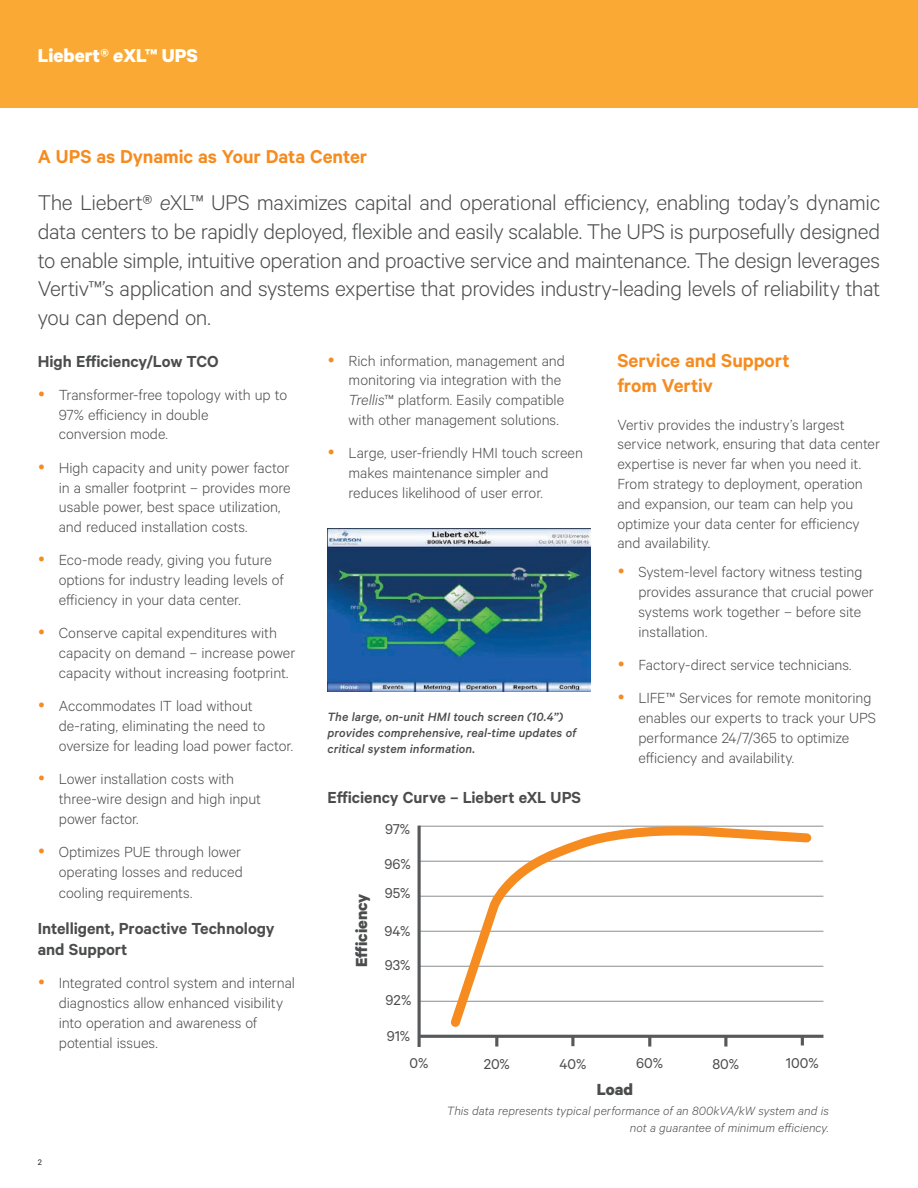
<style>
.page{position:relative;width:918px;height:1188px;background:#fff}
.page>*{position:absolute;margin:0;border:0;box-sizing:border-box;transform-origin:0 0}
.t1{font:300 24px/28.8px "Calibre";letter-spacing:-.015em;color:#4b4c4d;text-align:justify}
.t2{font:600 21px/25.2px "Calibre";color:#f68b1f}
.t3{font:700 21px "Calibre";color:#fff}
.t4{font:600 18px/21.6px "Calibre";color:#4b4c4d}
.t5{font:700 18px "Calibre";color:#4b4c4d}
.t6{font:300 16.5px/19.8px "Calibre";color:#4b4c4d}
.t7{font:16.05px/27.3px "Calibre";color:#4b4c4d}
.t8{font:italic 500 13.5px/16.2px "Calibre";letter-spacing:.005em;color:#4b4c4d}
.t9{font:italic 300 13.5px/16.2px "Calibre";letter-spacing:.005em;color:#4b4c4d;text-align:right}
.t10{font:9px "Calibre";color:#231f20}
.s1{font-style:italic}
</style>
<div class="page">
<div style="left:0;top:0;width:918px;height:108px;background:#faaa34"></div>
<hr style="left:419px;top:1035px;width:404px;height:3px;background:#57585a">
<hr style="left:419px;top:1001px;width:404px;height:1px;background:#8b8d90">
<hr style="left:419px;top:966px;width:404px;height:1px;background:#8b8d90">
<hr style="left:419px;top:931px;width:404px;height:1px;background:#8b8d90">
<hr style="left:419px;top:896px;width:404px;height:1px;background:#8b8d90">
<hr style="left:419px;top:861px;width:404px;height:1px;background:#8b8d90">
<hr style="left:419px;top:826px;width:404px;height:1px;background:#8b8d90">
<svg style="left:495px;top:1038px;width:3px;height:9px"></svg>
<svg style="left:571px;top:1038px;width:3px;height:8px"></svg>
<svg style="left:648px;top:1038px;width:3px;height:9px"></svg>
<svg style="left:724px;top:1038px;width:3px;height:9px"></svg>
<svg style="left:801px;top:1038px;width:3px;height:7px"></svg>
<svg style="left:446px;top:825px;width:370px;height:202px"></svg>
<hr style="left:418px;top:826px;width:3px;height:221px;background:#57585a">
<img style="left:328px;top:529px;width:262px;height:162px">
<p class="t3" style="left:38px;top:43px;width:162px">Liebert® <span class="s1">e</span>XL™ UPS</p>
<p class="t2" style="left:38px;top:143px;width:331px">A UPS as Dynamic as Your Data Center</p>
<p class="t1" style="left:38px;top:187px;width:844px">The Liebert® <span class="s1">e</span>XL™ UPS maximizes capital and operational efficiency, enabling today’s dynamic data centers to be rapidly deployed, flexible and easily scalable. The UPS is purposefully designed to enable simple, intuitive operation and proactive service and maintenance. The design leverages Vertiv™’s application and systems expertise that provides industry-leading levels of reliability that you can depend on.</p>
<p class="t4" style="left:38px;top:350px;width:183px">High Efficiency/Low TCO</p>
<p class="t6" style="left:59px;top:384px;width:230px">Transformer-free topology with up to<br>97% efficiency in double<br>conversion mode.</p>
<p class="t6" style="left:59px;top:457px;width:233px">High capacity and unity power factor in a smaller footprint – provides more usable power, best space utilization, and reduced installation costs.</p>
<p class="t6" style="left:59px;top:550px;width:226px">Eco-mode ready, giving you future options for industry leading levels of efficiency in your data center.</p>
<p class="t6" style="left:59px;top:623px;width:238px">Conserve capital expenditures with capacity on demand – increase power capacity without increasing footprint.</p>
<p class="t6" style="left:59px;top:696px;width:236px">Accommodates IT load without de-rating, eliminating the need to oversize for leading load power factor.</p>
<p class="t6" style="left:59px;top:768px;width:204px">Lower installation costs with three-wire design and high input power factor.</p>
<p class="t6" style="left:59px;top:841px;width:186px">Optimizes PUE through lower operating losses and reduced</p>
<p class="t6" style="left:59px;top:883px;width:135px">cooling requirements.</p>
<p class="t4" style="left:38px;top:917px;width:238px">Intelligent, Proactive Technology and Support</p>
<p class="t6" style="left:59px;top:973px;width:238px">Integrated control system and internal diagnostics allow enhanced visibility into operation and awareness of potential issues.</p>
<p class="t2" style="left:617px;top:347px;width:174px">Service and Support from Vertiv</p>
<p class="t6" style="left:617px;top:414px;width:264px">Vertiv provides the industry’s largest service network, ensuring that data center expertise is never far when you need it.<br>From strategy to deployment, operation and expansion, our team can help you optimize your data center for efficiency and availability.</p>
<p class="t6" style="left:638px;top:562px;width:237px">System-level factory witness testing provides assurance that crucial power systems work together – before site installation.</p>
<p class="t6" style="left:638px;top:647px;width:235px;line-height:33.3px">Factory-direct service technicians.<br>LIFE™ Services for remote monitoring</p>
<p class="t6" style="left:638px;top:707px;width:239px">enables our experts to track your UPS performance 24/7/365 to optimize efficiency and availability.</p>
<p class="t6" style="left:349px;top:350px;width:218px">Rich information, management and monitoring via integration with the <span class="s1">Trellis</span>™ platform. Easily compatible with other management solutions.</p>
<p class="t6" style="left:349px;top:443px;width:236px">Large, user-friendly HMI touch screen makes maintenance simpler and reduces likelihood of user error.</p>
<p class="t8" style="left:328px;top:708px;width:250px">The large, on-unit HMI touch screen (10.4”) provides comprehensive, real-time updates of critical system information.</p>
<p class="t4" style="left:327px;top:786px;width:255px">Efficiency Curve – Liebert eXL UPS</p>
<p class="t7" style="left:385px;top:814px;width:27px">97%</p>
<p class="t7" style="left:384px;top:849px;width:28px">96%</p>
<p class="t7" style="left:385px;top:879px;width:27px">95%</p>
<p class="t5" style="left:350px;top:967px;width:75px;rotate:-90deg">E iciency</p>
<p class="t7" style="left:384px;top:917px;width:27px">94%</p>
<p class="t7" style="left:385px;top:951px;width:27px">93%</p>
<p class="t7" style="left:386px;top:986px;width:27px">92%</p>
<p class="t7" style="left:410px;top:1022px;width:20px;text-indent:-23px">91%<br>0%</p>
<p class="t7" style="left:636px;top:1049px;width:28px">60%</p>
<p class="t7" style="left:713px;top:1049px;width:28px">80%</p>
<p class="t7" style="left:786px;top:1048px;width:34px">100%</p>
<p class="t9" style="left:447px;top:1103px;width:384px">This data represents typical performance of an 800kVA/kW system and is not a guarantee of minimum efficiency.</p>
<p class="t7" style="left:484px;top:1050px;width:28px">20%</p>
<p class="t7" style="left:559px;top:1049px;width:29px">40%</p>
<p class="t5" style="left:597px;top:1078px;width:38px">Load</p>
<p class="t10" style="left:38px;top:1157px;width:6px">2</p>
</div>
